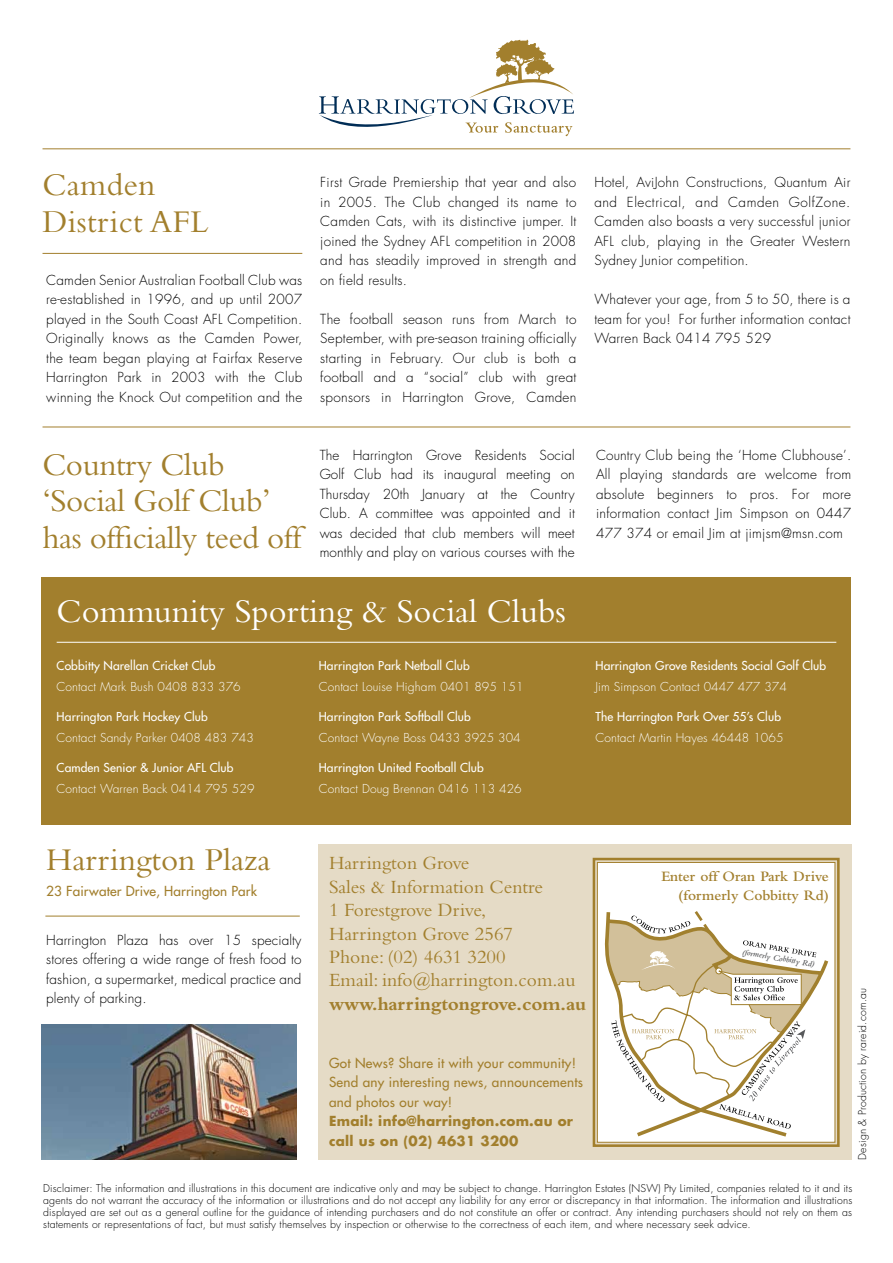
<style>
.page{position:relative;width:893px;height:1263px;background:#fff}
.page>*{position:absolute;margin:0;border:0;box-sizing:border-box;transform-origin:0 0}
.t1{font:34.5px "Bembo";color:#fff}
.t2{font:33px/36.6px "Bembo";letter-spacing:-.015em;color:#a27f2d}
.t3{font:33px/36.6px "Bembo";letter-spacing:.01em;color:#a27f2d}
.t4{font:19.5px/23.4px "Bembo";color:#a27f2d}
.t5{font:700 19.5px "Bembo";letter-spacing:-.01em;color:#a27f2d}
.t6{font:600 15px/19.4px "Bembo";color:#a27f2d;text-align:right}
.t7{font:300 13.5px/19.5px "Futura";letter-spacing:.02em;color:#000;text-align:justify}
.t8{font:13.5px/19.5px "Futura";letter-spacing:.02em;color:#a27f2d}
.t9{font:700 13.5px/19.5px "Futura";letter-spacing:.02em;color:#a27f2d}
.t10{font:12px "Futura";letter-spacing:.01em;color:#fff}
.t11{font:300 12px "Futura";letter-spacing:.01em;color:#fff}
.t12{font:300 10.5px/12px "Futura";letter-spacing:.015em;color:#000;text-align:justify}
.t13{font:italic 600 8.55px "Bembo";color:#58595b}
</style>
<div class="page">
<hr style="left:43px;top:148px;width:807px;height:1px;background:#a27f2d">
<svg style="left:319px;top:39px;width:255px;height:98px"></svg>
<div style="left:42px;top:577px;width:809px;height:248px;background:#a27f2d"></div>
<div style="left:318px;top:844px;width:533px;height:316px;background:#e5dbc6"></div>
<svg style="left:592px;top:857px;width:248px;height:290px;background:#b99f63"></svg>
<svg style="left:596px;top:861px;width:240px;height:282px;background:#f9f7f2"></svg>
<div style="left:600px;top:908px;width:231px;height:231px;background:#fff"></div>
<svg style="left:605px;top:908px;width:216px;height:221px;background:#ebe5d8"></svg>
<hr style="left:57px;top:642px;width:779px;height:1px;background:#fff">
<hr style="left:45px;top:916px;width:255px;height:1px;background:#a27f2d">
<hr style="left:43px;top:427px;width:807px;height:1px;background:#a27f2d">
<hr style="left:43px;top:253px;width:259px;height:1px;background:#a27f2d">
<img style="left:42px;top:1024px;width:255px;height:136px">
<h2 class="t3" style="left:42px;top:166px;width:168px">Camden<br>District AFL</h2>
<p class="t7" style="left:46px;top:270px;width:258px">Camden Senior Australian Football Club was re-established in 1996, and up until 2007 played in the South Coast AFL Competition.<br>Originally knows as the Camden Power, the team began playing at Fairfax Reserve Harrington Park in 2003 with the Club winning the Knock Out competition and the</p>
<p class="t7" style="left:320px;top:173px;width:258px">First Grade Premiership that year and also in 2005. The Club changed its name to Camden Cats, with its distinctive jumper. It joined the Sydney AFL competition in 2008 and has steadily improved in strength and on field results.</p>
<p class="t7" style="left:320px;top:309px;width:258px">The football season runs from March to September, with pre-season training officially starting in February. Our club is both a football and a “social” club with great sponsors in Harrington Grove, Camden</p>
<p class="t7" style="left:594px;top:173px;width:258px">Hotel, AviJohn Constructions, Quantum Air and Electrical, and Camden GolfZone.<br>Camden also boasts a very successful junior AFL club, playing in the Greater Western Sydney Junior competition.</p>
<p class="t7" style="left:594px;top:289px;width:258px">Whatever your age, from 5 to 50, there is a team for you! For further information contact Warren Back 0414 795 529</p>
<h2 class="t2" style="left:42px;top:445px;width:260px">Country Club ‘Social Golf Club’ has officially teed off</h2>
<p class="t7" style="left:320px;top:445px;width:257px">The Harrington Grove Residents Social Golf Club had its inaugural meeting on Thursday 20th January at the Country Club. A committee was appointed and it was decided that club members will meet monthly and play on various courses with the</p>
<p class="t7" style="left:596px;top:445px;width:257px">Country Club being the ‘Home Clubhouse’.<br>All playing standards are welcome from absolute beginners to pros. For more information contact Jim Simpson on 0447<br>477 374 or email Jim at jimjsm@msn.com</p>
<h1 class="t1" style="left:57px;top:591px;width:511px">Community Sporting &amp; Social Clubs</h1>
<p class="t10" style="left:57px;top:657px;width:160px">Cobbitty Narellan Cricket Club</p>
<p class="t11" style="left:57px;top:679px;width:186px">Contact Mark Bush 0408 833 376</p>
<p class="t10" style="left:57px;top:708px;width:153px">Harrington Park Hockey Club</p>
<p class="t11" style="left:57px;top:730px;width:199px">Contact Sandy Parker 0408 483 743</p>
<p class="t10" style="left:57px;top:759px;width:178px">Camden Senior &amp; Junior AFL Club</p>
<p class="t11" style="left:57px;top:781px;width:199px">Contact Warren Back 0414 795 529</p>
<p class="t10" style="left:319px;top:657px;width:153px">Harrington Park Netball Club</p>
<p class="t11" style="left:319px;top:679px;width:206px">Contact Louise Higham 0401 895 151</p>
<p class="t10" style="left:319px;top:708px;width:154px">Harrington Park Softball Club</p>
<p class="t11" style="left:319px;top:730px;width:204px">Contact Wayne Boss 0433 3925 304</p>
<p class="t10" style="left:319px;top:759px;width:167px">Harrington United Football Club</p>
<p class="t11" style="left:319px;top:781px;width:205px">Contact Doug Brennan 0416 113 426</p>
<p class="t10" style="left:596px;top:657px;width:232px">Harrington Grove Residents Social Golf Club</p>
<p class="t11" style="left:596px;top:679px;width:193px">Jim Simpson Contact 0447 477 374</p>
<p class="t10" style="left:596px;top:708px;width:187px">The Harrington Park Over 55’s Club</p>
<p class="t11" style="left:596px;top:730px;width:189px">Contact Martin Hayes 46448 1065</p>
<h2 class="t2" style="left:46px;top:840px;width:226px">Harrington Plaza</h2>
<p class="t8" style="left:46px;top:881px;width:212px">23 Fairwater Drive, Harrington Park</p>
<p class="t7" style="left:46px;top:930px;width:257px">Harrington Plaza has over 15 specialty stores offering a wide range of fresh food to fashion, a supermarket, medical practice and plenty of parking.</p>
<h3 class="t4" style="left:329px;top:851px;width:248px">Harrington Grove<br>Sales &amp; Information Centre<br>1 Forestgrove Drive,<br>Harrington Grove 2567<br>Phone: (02) 4631 3200<br>Email: info@harrington.com.au</h3>
<h3 class="t5" style="left:329px;top:993px;width:259px">www.harringtongrove.com.au</h3>
<p class="t8" style="left:329px;top:1053px;width:255px">Got News? Share it with your community!<br>Send any interesting news, announcements and photos our way!</p>
<p class="t9" style="left:329px;top:1111px;width:246px">Email: info@harrington.com.au or call us on (02) 4631 3200</p>
<p class="t6" style="left:661px;top:867px;width:169px">Enter off Oran Park Drive (formerly Cobbitty Rd)</p>
<p class="t13" style="left:743px;top:947px;width:75px;rotate:10deg">(formerly Cobbitty Rd)</p>
<p class="t12" style="left:856px;top:1160px;width:173px;rotate:-90deg">Design &amp; Production by rareid.com.au</p>
<p class="t12" style="left:43px;top:1182px;width:810px">Disclaimer: The information and illustrations in this document are indicative only and may be subject to change. Harrington Estates (NSW) Pty Limited, companies related to it and its agents do not warrant the accuracy of the information or illustrations and do not accept any liability for any error or discrepancy in that information. The information and illustrations displayed are set out as a general outline for the guidance of intending purchasers and do not constitute an offer or contract. Any intending purchasers should not rely on them as statements or representations of fact, but must satisfy themselves by inspection or otherwise to the correctness of each item, and where necessary seek advice.</p>
</div>
